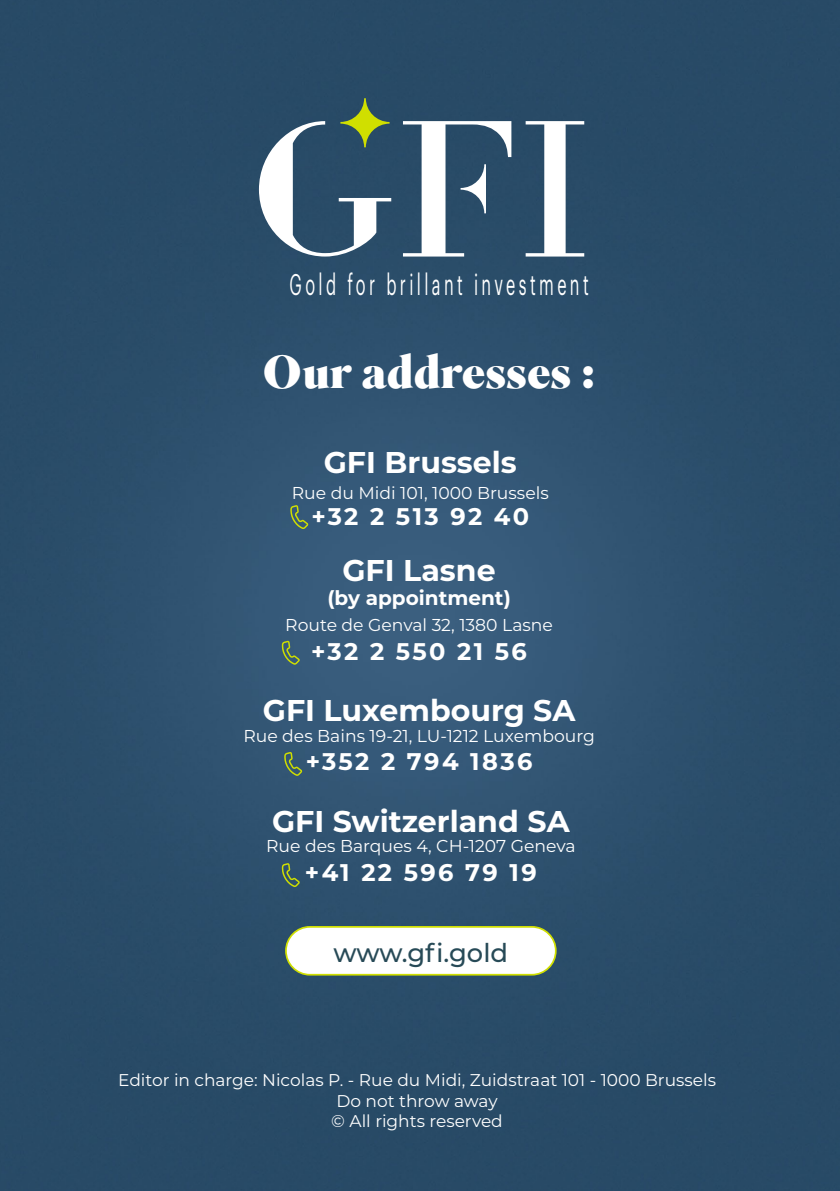
<style>
.page{position:relative;width:840px;height:1191px;background:#fff}
.page>*{position:absolute;margin:0;border:0;box-sizing:border-box;transform-origin:0 0}
.t1{font:900 46px "Superior Title";color:#fff}
.t2{font:700 30px "Montserrat";color:#fff}
.t3{font:29.2px "Graphik";letter-spacing:.21em;color:#fff;scale:.55 1}
.t4{font:500 25.8px "Montserrat";color:#274a57}
.t5{font:700 24px "Montserrat";letter-spacing:.1em;color:#fff}
.t6{font:700 20px "Montserrat";color:#fff}
.t7{font:17.2px "Montserrat";color:#fff}
.t8{font:17px/20.4px "Montserrat";color:#fff;text-align:center}
</style>
<div class="page">
<img style="left:0;top:0;width:839px;height:1191px">
<div style="left:286px;top:927px;width:269px;height:47px;background:#fff;border-radius:24px"></div>
<div style="left:285px;top:926px;width:271px;height:49px;border:2px solid #d0df00;border-radius:24px"></div>
<svg style="left:290px;top:505px;width:18px;height:24px"></svg>
<svg style="left:284px;top:752px;width:18px;height:24px"></svg>
<svg style="left:281px;top:863px;width:18px;height:24px"></svg>
<svg style="left:281px;top:640px;width:18px;height:24px"></svg>
<svg style="left:340px;top:98px;width:49px;height:49px"></svg>
<svg style="left:259px;top:121px;width:325px;height:135px;fill:#294c68"></svg>
<h3 class="t3" style="left:289px;top:262px;width:545px">Gold for brillant investment</h3>
<h1 class="t1" style="left:263px;top:342px;width:334px">Our addresses :</h1>
<h2 class="t2" style="left:323px;top:440px;width:194px">GFI Brussels</h2>
<p class="t7" style="left:291px;top:481px;width:258px">Rue du Midi 101, 1000 Brussels</p>
<h3 class="t5" style="left:311px;top:499px;width:219px">+32 2 513 92 40</h3>
<h2 class="t2" style="left:342px;top:548px;width:155px">GFI Lasne</h2>
<p class="t6" style="left:327px;top:583px;width:185px">(by appointment)</p>
<p class="t7" style="left:285px;top:613px;width:269px">Route de Genval 32, 1380 Lasne</p>
<h3 class="t5" style="left:311px;top:634px;width:217px">+32 2 550 21 56</h3>
<h2 class="t2" style="left:263px;top:688px;width:314px">GFI Luxembourg SA</h2>
<p class="t7" style="left:243px;top:723px;width:353px">Rue des Bains 19-21, LU-1212 Luxembourg</p>
<h3 class="t5" style="left:305px;top:744px;width:228px">+352 2 794 1836</h3>
<h2 class="t2" style="left:272px;top:799px;width:299px">GFI Switzerland SA</h2>
<p class="t7" style="left:266px;top:834px;width:311px">Rue des Barques 4, CH-1207 Geneva</p>
<h3 class="t5" style="left:305px;top:855px;width:233px">+41 22 596 79 19</h3>
<h3 class="t4" style="left:333px;top:934px;width:176px">www.gfi.gold</h3>
<p class="t8" style="left:118px;top:1069px;width:599px">Editor in charge: Nicolas P. - Rue du Midi, Zuidstraat 101 - 1000 Brussels<br>Do not throw away<br>© All rights reserved</p>
</div>
